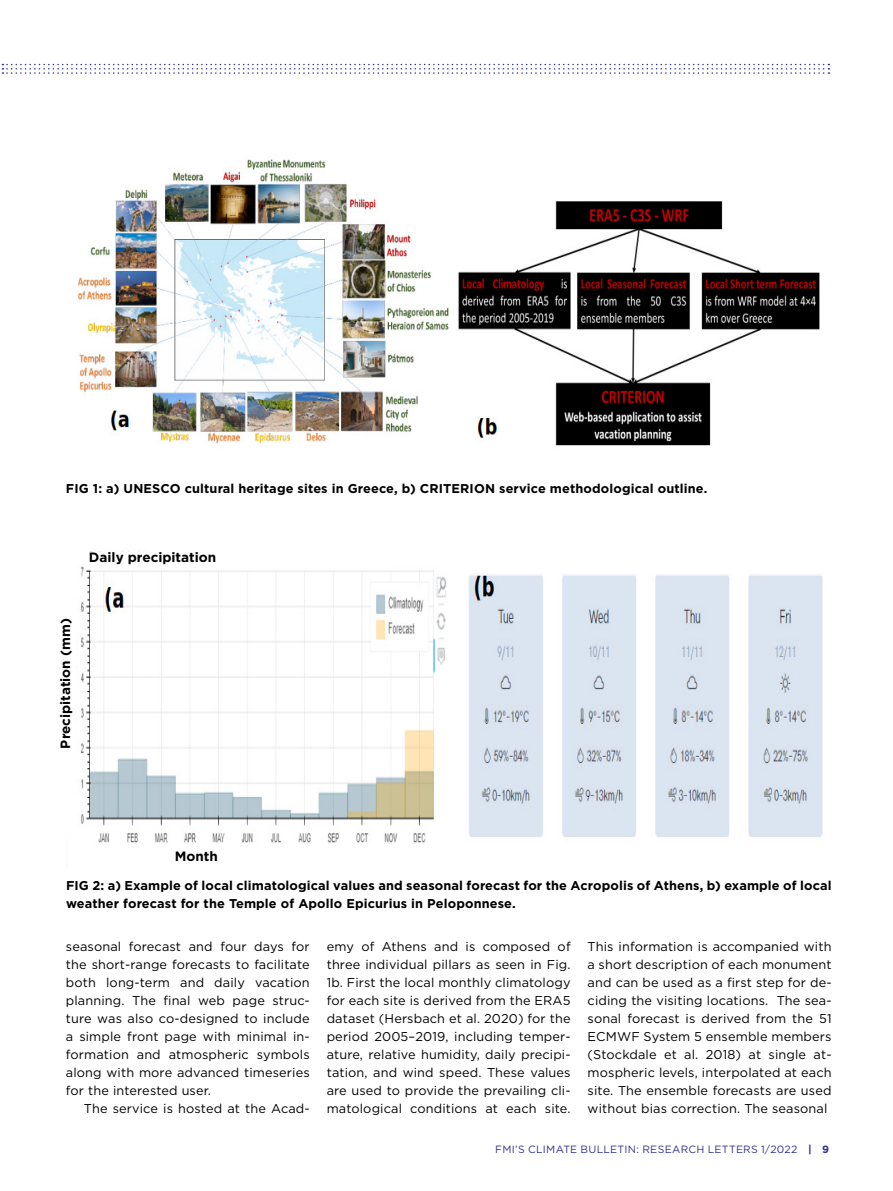
<style>
.page{position:relative;width:893px;height:1191px;background:#fff}
.page>*{position:absolute;margin:0;border:0;box-sizing:border-box;transform-origin:0 0}
.t1{font:700 13.5px "Gotham";color:#000}
.t2{font:12.75px/18px "Gotham";letter-spacing:.01em;color:#000;text-align:justify}
.t3{font:700 12.75px/18px "Gotham";letter-spacing:.01em;color:#000}
.t4{font:10.5px "Gotham";letter-spacing:.025em;color:#303193}
.s1{font-weight:700}
</style>
<div class="page">
<img style="left:80px;top:566px;width:743px;height:277px">
<img style="left:78px;top:159px;width:742px;height:287px">
<svg style="left:84px;top:551px;width:314px;height:18px"></svg>
<svg style="left:2px;top:64px;width:827px;height:10px"></svg>
<p class="t3" style="left:66px;top:480px;width:643px">FIG 1: a) UNESCO cultural heritage sites in Greece, b) CRITERION service methodological outline.</p>
<p class="t1" style="left:89px;top:548px;width:129px">Daily precipitation</p>
<p class="t1" style="left:56px;top:748px;width:132px;rotate:-90deg">Precipitation (mm)</p>
<p class="t1" style="left:175px;top:847px;width:45px">Month</p>
<p class="t3" style="left:66px;top:876px;width:767px">FIG 2: a) Example of local climatological values and seasonal forecast for the Acropolis of Athens, b) example of local weather forecast for the Temple of Apollo Epicurius in Peloponnese.</p>
<p class="t2" style="left:66px;top:937px;width:245px">seasonal forecast and four days for the short-range forecasts to facilitate both long-term and daily vacation planning. The final web page struc&shy;ture was also co-designed to include a simple front page with minimal in&shy;formation and atmospheric symbols along with more advanced timeseries for the interested user.</p>
<p class="t2" style="left:84px;top:1099px;width:227px">The service is hosted at the Acad-</p>
<p class="t2" style="left:327px;top:937px;width:245px">emy of Athens and is composed of three individual pillars as seen in Fig.<br>1b. First the local monthly climatology for each site is derived from the ERA5 dataset (Hersbach et al. 2020) for the period 2005–2019, including temper&shy;ature, relative humidity, daily precipi&shy;tation, and wind speed. These values are used to provide the prevailing cli&shy;matological conditions at each site.</p>
<p class="t2" style="left:588px;top:937px;width:245px">This information is accompanied with a short description of each monument and can be used as a first step for de&shy;ciding the visiting locations. The sea&shy;sonal forecast is derived from the 51<br>ECMWF System 5 ensemble members (Stockdale et al. 2018) at single at&shy;mospheric levels, interpolated at each site. The ensemble forecasts are used without bias correction. The seasonal</p>
<p class="t4" style="left:495px;top:1142px;width:335px">FMI’S CLIMATE BULLETIN: RESEARCH LETTERS 1/2022 <span class="s1">| 9</span></p>
</div>
